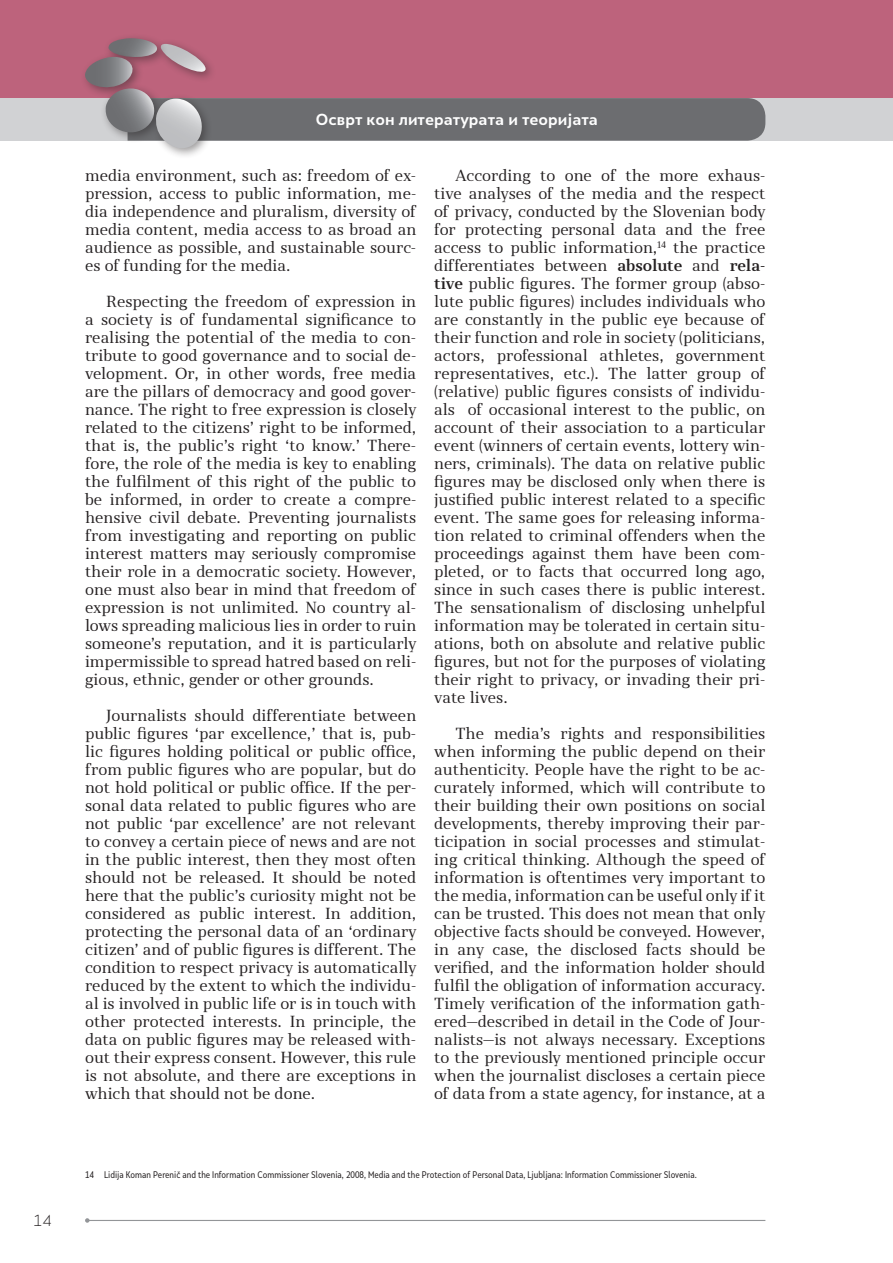
<style>
.page{position:relative;width:893px;height:1263px;background:#fff}
.page>*{position:absolute;margin:0;border:0;box-sizing:border-box;transform-origin:0 0}
.t1{font:15px/18px "Skola Serif";color:#231f20;text-align:justify}
.t2{font:700 15px "Skola Sans";color:#fff}
.t3{font:300 15px "Skola Sans";color:#231f20}
.t4{font:9px "Skola Sans Cn";color:#231f20}
.s1{font-weight:700}
</style>
<div class="page">
<hr style="left:87px;top:1220px;width:678px;height:1px;background:#939598">
<svg style="left:85px;top:1218px;width:5px;height:5px"></svg>
<div style="left:0;top:0;width:893px;height:98px;background:#bd637c"></div>
<div style="left:0;top:98px;width:893px;height:43px;background:#d1d2d4"></div>
<div style="left:80px;top:51px;width:64px;height:48px;background:#bd637c"></div>
<div style="left:151px;top:94px;width:62px;height:65px;background:#231f20;opacity:.45"></div>
<svg style="left:85px;top:38px;width:680px;height:110px"></svg>
<p class="t3" style="left:34px;top:1212px;width:20px">14</p>
<p class="t2" style="left:316px;top:110px;width:284px">Осврт кон литературата и теоријата</p>
<p class="t1" style="left:85px;top:167px;width:333px">media environment, such as: freedom of ex&shy;pression, access to public information, me&shy;dia independence and pluralism, diversity of media content, media access to as broad an audience as possible, and sustainable sourc&shy;es of funding for the media.</p>
<p class="t1" style="left:85px;top:293px;width:333px;text-indent:21px">Respecting the freedom of expression in a society is of fundamental significance to realising the potential of the media to con&shy;tribute to good governance and to social de&shy;velopment. Or, in other words, free media are the pillars of democracy and good gover&shy;nance. The right to free expression is closely related to the citizens’ right to be informed, that is, the public’s right ‘to know.’ There&shy;fore, the role of the media is key to enabling the fulfilment of this right of the public to be informed, in order to create a compre&shy;hensive civil debate. Preventing journalists from investigating and reporting on public interest matters may seriously compromise their role in a democratic society. However, one must also bear in mind that freedom of expression is not unlimited. No country al&shy;lows spreading malicious lies in order to ruin someone’s reputation, and it is particularly impermissible to spread hatred based on reli&shy;gious, ethnic, gender or other grounds.</p>
<p class="t1" style="left:85px;top:707px;width:333px;text-indent:21px">Journalists should differentiate between public figures ‘par excellence,’ that is, pub&shy;lic figures holding political or public office, from public figures who are popular, but do not hold political or public office. If the per&shy;sonal data related to public figures who are not public ‘par excellence’ are not relevant to convey a certain piece of news and are not in the public interest, then they most often should not be released. It should be noted here that the public’s curiosity might not be considered as public interest. In addition, protecting the personal data of an ‘ordinary citizen’ and of public figures is different. The condition to respect privacy is automatically reduced by the extent to which the individu&shy;al is involved in public life or is in touch with other protected interests. In principle, the data on public figures may be released with&shy;out their express consent. However, this rule is not absolute, and there are exceptions in which that should not be done.</p>
<p class="t1" style="left:434px;top:167px;width:333px;text-indent:21px">According to one of the more exhaus&shy;tive analyses of the media and the respect of privacy, conducted by the Slovenian body for protecting personal data and the free access to public information,<sup>14</sup> the practice differentiates between <span class="s1">absolute</span> and <span class="s1">rela&shy;tive</span> public figures. The former group (abso&shy;lute public figures) includes individuals who are constantly in the public eye because of their function and role in society (politicians, actors, professional athletes, government representatives, etc.). The latter group of (relative) public figures consists of individu&shy;als of occasional interest to the public, on account of their association to a particular event (winners of certain events, lottery win&shy;ners, criminals). The data on relative public figures may be disclosed only when there is justified public interest related to a specific event. The same goes for releasing informa&shy;tion related to criminal offenders when the proceedings against them have been com&shy;pleted, or to facts that occurred long ago, since in such cases there is public interest.<br>The sensationalism of disclosing unhelpful information may be tolerated in certain situ&shy;ations, both on absolute and relative public figures, but not for the purposes of violating their right to privacy, or invading their pri&shy;vate lives.</p>
<p class="t1" style="left:434px;top:725px;width:333px;text-indent:21px">The media’s rights and responsibilities when informing the public depend on their authenticity. People have the right to be ac&shy;curately informed, which will contribute to their building their own positions on social developments, thereby improving their par&shy;ticipation in social processes and stimulat&shy;ing critical thinking. Although the speed of information is oftentimes very important to the media, information can be useful only if it can be trusted. This does not mean that only objective facts should be conveyed. However, in any case, the disclosed facts should be verified, and the information holder should fulfil the obligation of information accuracy.<br>Timely verification of the information gath&shy;ered—described in detail in the Code of Jour&shy;nalists—is not always necessary. Exceptions to the previously mentioned principle occur when the journalist discloses a certain piece of data from a state agency, for instance, at a</p>
<p class="t4" style="left:85px;top:1169px;width:613px">14 Lidija Koman Perenič and the Information Commissioner Slovenia, 2008, Media and the Protection of Personal Data, Ljubljana: Information Commissioner Slovenia.</p>
</div>
